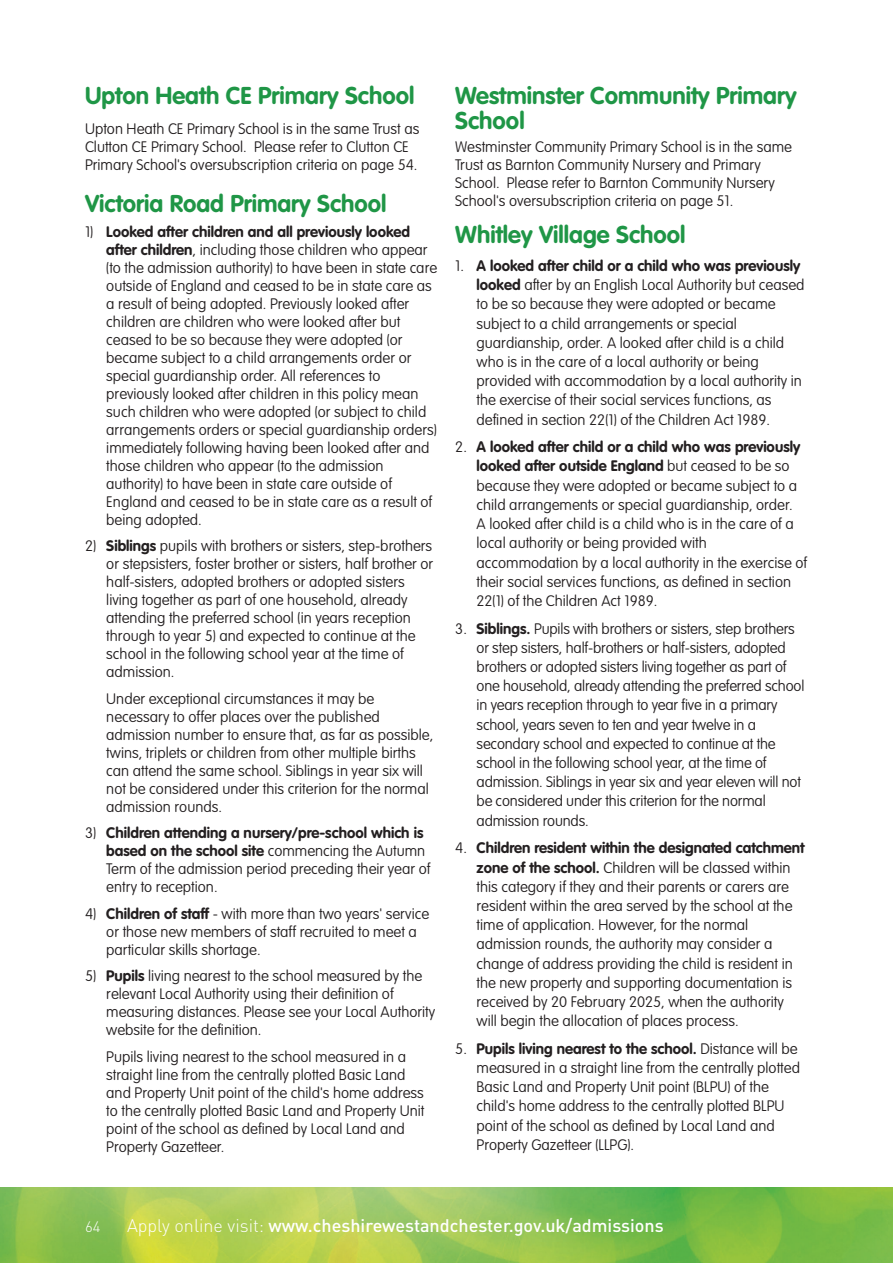
<style>
.page{position:relative;width:893px;height:1263px;background:#fff}
.page>*{position:absolute;margin:0;border:0;box-sizing:border-box;transform-origin:0 0}
.t1{font:700 24px/25.8px "VAG Rounded";color:#1f9646}
.t2{font:500 18px "DIN";color:#fff}
.t3{font:100 15px/18px "VAG Rounded";color:#231f20}
.t4{font:300 15px "DIN";color:#fff}
.s1{font-weight:700}
.s2{font-weight:300}
</style>
<div class="page">
<img style="left:0;top:1187px;width:893px;height:76px">
<p class="t1" style="left:85px;top:84px;width:331px">Upton Heath CE Primary School</p>
<p class="t3" style="left:85px;top:121px;width:336px">Upton Heath CE Primary School is in the same Trust as</p>
<p class="t3" style="left:85px;top:139px;width:325px">Clutton CE Primary School. Please refer to Clutton CE</p>
<p class="t3" style="left:85px;top:157px;width:334px">Primary School's oversubscription criteria on page 54.</p>
<p class="t1" style="left:85px;top:193px;width:303px">Victoria Road Primary School</p>
<p class="t3" style="left:106px;top:223px;width:332px;text-indent:-21px">1) <span class="s1">Looked after children and all previously looked after children</span>, including those children who appear (to the admission authority) to have been in state care outside of England and ceased to be in state care as a result of being adopted. Previously looked after children are children who were looked after but ceased to be so because they were adopted (or became subject to a child arrangements order or special guardianship order. All references to previously looked after children in this policy mean such children who were adopted (or subject to child arrangements orders or special guardianship orders) immediately following having been looked after and those children who appear (to the admission authority) to have been in state care outside of England and ceased to be in state care as a result of being adopted.</p>
<p class="t3" style="left:106px;top:538px;width:328px;text-indent:-21px">2) <span class="s1">Siblings</span> pupils with brothers or sisters, step-brothers or stepsisters, foster brother or sisters, half brother or half-sisters, adopted brothers or adopted sisters living together as part of one household, already attending the preferred school (in years reception through to year 5) and expected to continue at the school in the following school year at the time of admission.</p>
<p class="t3" style="left:106px;top:690px;width:328px">Under exceptional circumstances it may be necessary to offer places over the published admission number to ensure that, as far as possible, twins, triplets or children from other multiple births can attend the same school. Siblings in year six will not be considered under this criterion for the normal admission rounds.</p>
<p class="t3" style="left:106px;top:825px;width:326px;text-indent:-21px">3) <span class="s1">Children attending a nursery/pre-school which is based on the school site</span> commencing the Autumn Term of the admission period preceding their year of entry to reception.</p>
<p class="t3" style="left:106px;top:905px;width:324px;text-indent:-21px">4) <span class="s1">Children of staff</span> - with more than two years' service or those new members of staff recruited to meet a particular skills shortage.</p>
<p class="t3" style="left:106px;top:968px;width:330px;text-indent:-21px">5) <span class="s1">Pupils</span> living nearest to the school measured by the relevant Local Authority using their definition of measuring distances. Please see your Local Authority website for the definition.</p>
<p class="t3" style="left:106px;top:1048px;width:320px">Pupils living nearest to the school measured in a straight line from the centrally plotted Basic Land and Property Unit point of the child's home address to the centrally plotted Basic Land and Property Unit point of the school as defined by Local Land and Property Gazetteer.</p>
<p class="t1" style="left:455px;top:84px;width:343px">Westminster Community Primary<br>School</p>
<p class="t3" style="left:455px;top:138px;width:338px">Westminster Community Primary School is in the same</p>
<p class="t3" style="left:455px;top:156px;width:307px">Trust as Barnton Community Nursery and Primary</p>
<p class="t3" style="left:455px;top:174px;width:321px">School. Please refer to Barnton Community Nursery</p>
<p class="t3" style="left:455px;top:192px;width:280px">School's oversubscription criteria on page 51.</p>
<p class="t1" style="left:455px;top:224px;width:232px">Whitley Village School</p>
<p class="t3" style="left:477px;top:257px;width:329px;line-height:19.2px;text-indent:-21px">1. <span class="s1">A looked after child or a child who was previously looked</span> after by an English Local Authority but ceased to be so because they were adopted or became subject to a child arrangements or special guardianship, order. A looked after child is a child who is in the care of a local authority or being provided with accommodation by a local authority in the exercise of their social services functions, as defined in section 22(1) of the Children Act 1989.</p>
<p class="t3" style="left:477px;top:438px;width:332px;line-height:19.2px;text-indent:-21px">2. <span class="s1">A looked after child or a child who was previously looked after outside England</span> but ceased to be so because they were adopted or became subject to a child arrangements or special guardianship, order.<br>A looked after child is a child who is in the care of a local authority or being provided with accommodation by a local authority in the exercise of their social services functions, as defined in section 22(1) of the Children Act 1989.</p>
<p class="t3" style="left:477px;top:620px;width:329px;line-height:19.2px;text-indent:-21px">3. <span class="s1">Siblings.</span> Pupils with brothers or sisters, step brothers or step sisters, half-brothers or half-sisters, adopted brothers or adopted sisters living together as part of one household, already attending the preferred school in years reception through to year five in a primary school, years seven to ten and year twelve in a secondary school and expected to continue at the school in the following school year, at the time of admission. Siblings in year six and year eleven will not be considered under this criterion for the normal admission rounds.</p>
<p class="t3" style="left:477px;top:839px;width:330px;line-height:19.2px;text-indent:-21px">4. <span class="s1">Children resident within the designated catchment zone of the school.</span> Children will be classed within this category if they and their parents or carers are resident within the area served by the school at the time of application. However, for the normal admission rounds, the authority may consider a change of address providing the child is resident in the new property and supporting documentation is received by 20 February 2025, when the authority will begin the allocation of places process.</p>
<p class="t3" style="left:477px;top:1040px;width:325px;line-height:19.2px;text-indent:-21px">5. <span class="s1">Pupils living nearest to the school.</span> Distance will be measured in a straight line from the centrally plotted Basic Land and Property Unit point (BLPU) of the child's home address to the centrally plotted BLPU point of the school as defined by Local Land and Property Gazetteer (LLPG).</p>
<p class="t4" style="left:85px;top:1221px;width:17px">64</p>
<p class="t2" style="left:127px;top:1219px;width:538px"><span class="s2">Apply online visit:</span> www.cheshirewestandchester.gov.uk/admissions</p>
</div>
